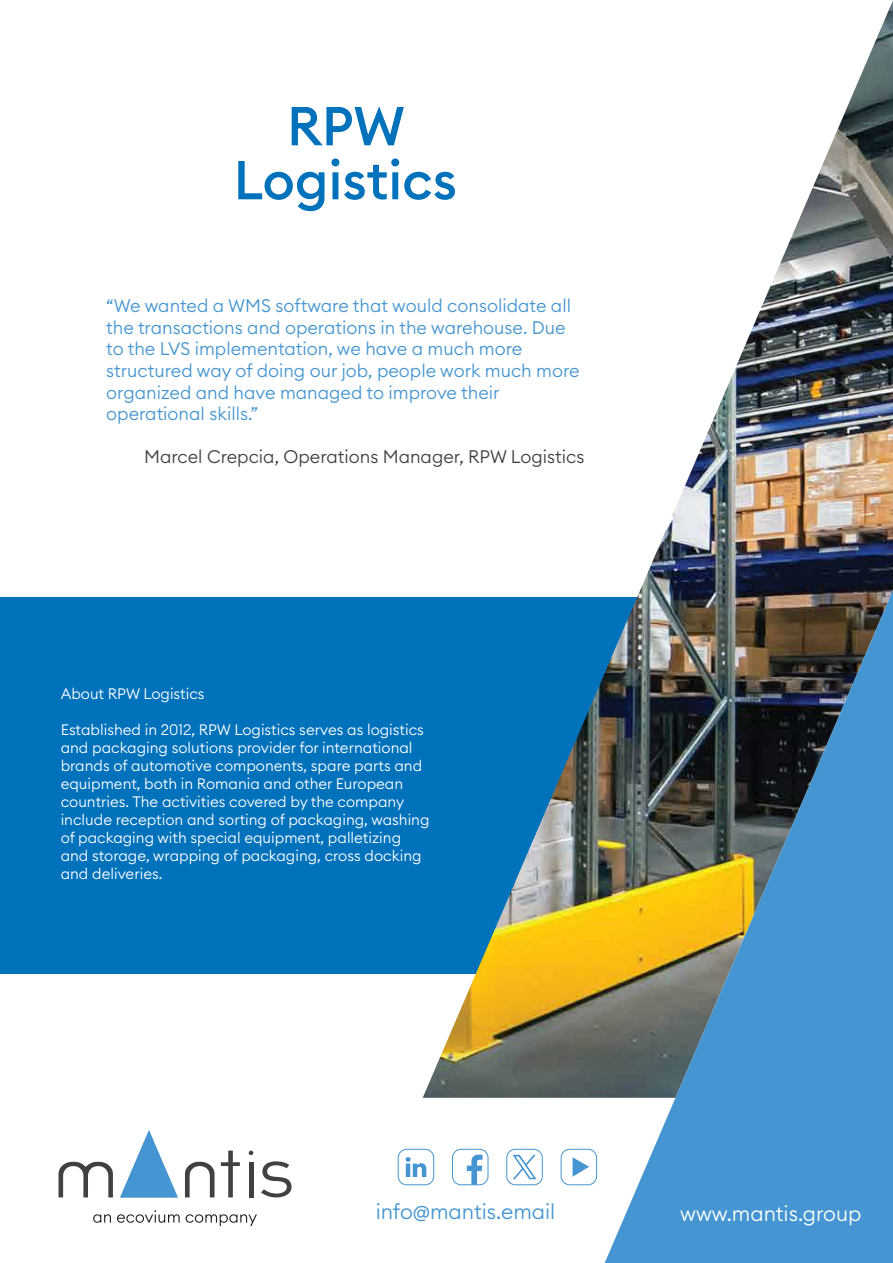
<style>
.page{position:relative;width:893px;height:1263px;background:#fff}
.page>*{position:absolute;margin:0;border:0;box-sizing:border-box;transform-origin:0 0}
.t1{font:500 54px/54px "Euclid Circular B";color:#0072bc;text-align:center}
.t2{font:300 21px "Euclid Circular B";color:#4495d1}
.t3{font:300 21px "Euclid Circular B";color:#fff}
.t4{font:300 18px/21.6px "Euclid Circular B";color:#4495d1}
.t5{font:300 18px "Euclid Circular B";color:#414042}
.t6{font:300 15px/18px "Euclid Circular B";color:#fff}
</style>
<div class="page">
<div style="left:0;top:597px;width:687px;height:376px;background:#0072bc"></div>
<img style="left:423px;top:0;width:470px;height:1098px">
<img style="left:605px;top:590px;width:288px;height:673px">
<svg style="left:59px;top:1162px;width:54px;height:35px"></svg>
<svg style="left:185px;top:1162px;width:29px;height:35px"></svg>
<svg style="left:221px;top:1150px;width:19px;height:47px"></svg>
<hr style="left:249px;top:1162px;width:4px;height:35px;background:#414042">
<svg style="left:261px;top:1161px;width:31px;height:36px"></svg>
<svg style="left:120px;top:1130px;width:58px;height:67px"></svg>
<svg style="left:249px;top:1150px;width:4px;height:5px"></svg>
<svg style="left:93px;top:1214px;width:18px;height:9px"></svg>
<svg style="left:117px;top:1210px;width:63px;height:13px"></svg>
<svg style="left:186px;top:1214px;width:71px;height:12px"></svg>
<div style="left:398px;top:1149px;width:36px;height:36px;border:1px solid #4495d1;border-radius:9px"></div>
<svg style="left:406px;top:1157px;width:20px;height:20px"></svg>
<div style="left:452px;top:1149px;width:36px;height:36px;border:1px solid #4495d1;border-radius:9px"></div>
<svg style="left:467px;top:1154px;width:15px;height:31px"></svg>
<div style="left:506px;top:1149px;width:37px;height:36px;border:1px solid #4495d1;border-radius:9px"></div>
<svg style="left:513px;top:1155px;width:23px;height:24px"></svg>
<div style="left:561px;top:1149px;width:36px;height:36px;border:1px solid #4495d1;border-radius:9px"></div>
<svg style="left:573px;top:1157px;width:16px;height:20px"></svg>
<h1 class="t1" style="left:234px;top:99px;width:225px">RPW<br>Logistics</h1>
<p class="t4" style="left:106px;top:295px;width:475px">“We wanted a WMS software that would consolidate all the transactions and operations in the warehouse. Due to the LVS implementation, we have a much more structured way of doing our job, people work much more organized and have managed to improve their operational skills.”</p>
<p class="t5" style="left:144px;top:445px;width:442px">Marcel Crepcia, Operations Manager, RPW Logistics</p>
<p class="t6" style="left:61px;top:684px;width:145px">About RPW Logistics</p>
<p class="t6" style="left:61px;top:720px;width:370px">Established in 2012, RPW Logistics serves as logistics and packaging solutions provider for international brands of automotive components, spare parts and equipment, both in Romania and other European countries. The activities covered by the company include reception and sorting of packaging, washing of packaging with special equipment, palletizing and storage, wrapping of packaging, cross docking and deliveries.</p>
<h2 class="t2" style="left:376px;top:1198px;width:181px">info@mantis.email</h2>
<h2 class="t3" style="left:680px;top:1199px;width:183px">www.mantis.group</h2>
</div>
